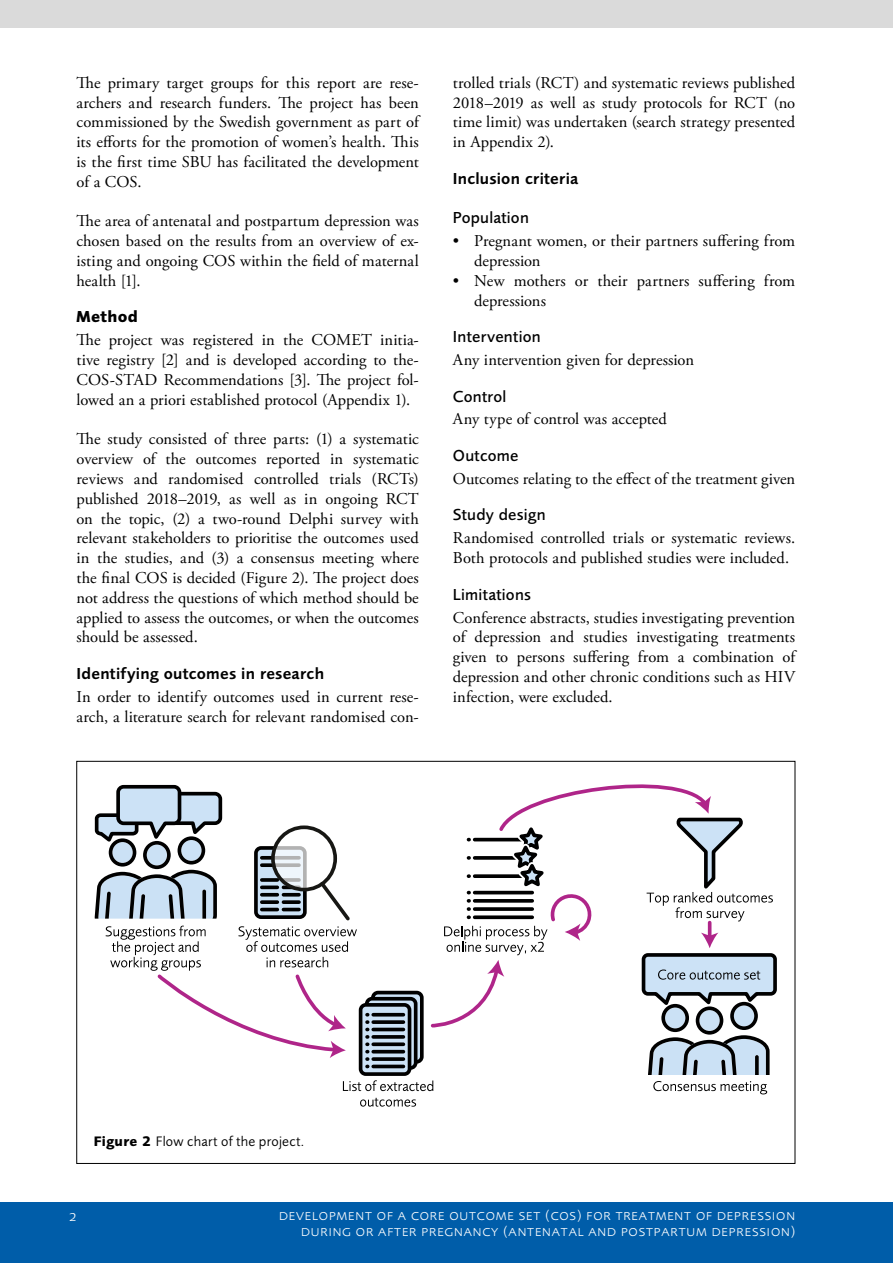
<style>
.page{position:relative;width:893px;height:1263px;background:#fff}
.page>*{position:absolute;margin:0;border:0;box-sizing:border-box;transform-origin:0 0}
.Brödtext{font:16.5px/19.8px "Adobe Garamond Pro";color:#000;text-align:justify}
.Rubrik_3_i_brödtext{font:500 16.5px "Foundry Sans";letter-spacing:.015em;color:#000}
.Rubrik_2_i_brödtext{font:600 16.5px "Foundry Sans";letter-spacing:.015em;color:#000}
.Rubrik_1_i_brödtext{font:700 16.5px "Foundry Sans";letter-spacing:.02em;color:#000}
.t1{font:300 15.45px/15.8px "Foundry Sans Expert";letter-spacing:.03em;color:#fff;text-align:right}
.Rubrik_tabell__fakta{font:14.25px "Foundry Sans";letter-spacing:.015em;color:#000}
.s1{font-weight:700}
</style>
<div class="page">
<div style="left:0;top:0;width:893px;height:28px;background:#dadada"></div>
<div style="left:0;top:1202px;width:893px;height:61px;background:#005da9"></div>
<svg style="left:94px;top:784px;width:683px;height:323px"></svg>
<p class="Brödtext" style="left:77px;top:73px;width:344px">The primary target groups for this report are rese&shy;archers and research funders. The project has been commissioned by the Swedish government as part of its efforts for the promotion of women’s health. This is the first time SBU has facilitated the development of a COS.</p>
<p class="Brödtext" style="left:77px;top:212px;width:344px">The area of antenatal and postpartum depression was chosen based on the results from an overview of ex&shy;isting and ongoing COS within the field of maternal health [1].</p>
<h2 class="Rubrik_1_i_brödtext" style="left:77px;top:307px;width:63px">Method</h2>
<p class="Brödtext" style="left:77px;top:331px;width:344px">The project was registered in the COMET initia&shy;tive registry [2] and is developed according to the-COS-STAD Recommendations [3]. The project fol&shy;lowed an a priori established protocol (Appendix 1).</p>
<p class="Brödtext" style="left:77px;top:430px;width:344px">The study consisted of three parts: (1) a systematic overview of the outcomes reported in systematic reviews and randomised controlled trials (RCTs) published 2018–2019, as well as in ongoing RCT on the topic, (2) a two-round Delphi survey with relevant stakeholders to prioritise the outcomes used in the studies, and (3) a consensus meeting where the final COS is decided (Figure 2). The project does not address the questions of which method should be applied to assess the outcomes, or when the outcomes should be assessed.</p>
<h3 class="Rubrik_2_i_brödtext" style="left:77px;top:664px;width:249px">Identifying outcomes in research</h3>
<p class="Brödtext" style="left:77px;top:687px;width:344px">In order to identify outcomes used in current rese&shy;arch, a literature search for relevant randomised con-</p>
<p class="Brödtext" style="left:453px;top:73px;width:344px">trolled trials (RCT) and systematic reviews published 2018–2019 as well as study protocols for RCT (no time limit) was undertaken (search strategy presented in Appendix 2).</p>
<h3 class="Rubrik_2_i_brödtext" style="left:453px;top:169px;width:127px">Inclusion criteria</h3>
<h4 class="Rubrik_3_i_brödtext" style="left:453px;top:208px;width:78px">Population</h4>
<p class="Brödtext" style="left:474px;top:232px;width:323px;text-indent:-21px">• Pregnant women, or their partners suffering from depression</p>
<p class="Brödtext" style="left:474px;top:271px;width:323px;text-indent:-21px">• New mothers or their partners suffering from depressions</p>
<h4 class="Rubrik_3_i_brödtext" style="left:453px;top:327px;width:89px">Intervention</h4>
<p class="Brödtext" style="left:453px;top:350px;width:243px">Any intervention given for depression</p>
<h4 class="Rubrik_3_i_brödtext" style="left:453px;top:387px;width:55px">Control</h4>
<p class="Brödtext" style="left:453px;top:410px;width:216px">Any type of control was accepted</p>
<h4 class="Rubrik_3_i_brödtext" style="left:453px;top:446px;width:67px">Outcome</h4>
<p class="Brödtext" style="left:453px;top:469px;width:344px">Outcomes relating to the effect of the treatment given</p>
<h4 class="Rubrik_3_i_brödtext" style="left:453px;top:505px;width:94px">Study design</h4>
<p class="Brödtext" style="left:453px;top:529px;width:344px">Randomised controlled trials or systematic reviews.<br>Both protocols and published studies were included.</p>
<h4 class="Rubrik_3_i_brödtext" style="left:453px;top:585px;width:80px">Limitations</h4>
<p class="Brödtext" style="left:453px;top:608px;width:344px">Conference abstracts, studies investigating prevention of depression and studies investigating treatments given to persons suffering from a combination of depression and other chronic conditions such as HIV infection, were excluded.</p>
<p class="Rubrik_tabell__fakta" style="left:94px;top:1133px;width:212px"><span class="s1">Figure 2</span> Flow chart of the project.</p>
<p class="t1" style="left:69px;top:1207px;width:9px">2</p>
<p class="t1" style="left:270px;top:1207px;width:526px">Ddevelopment of a core outcome set (cos) for treatment of depression during or after pregnancy (antenatal and postpartum depression)</p>
</div>
